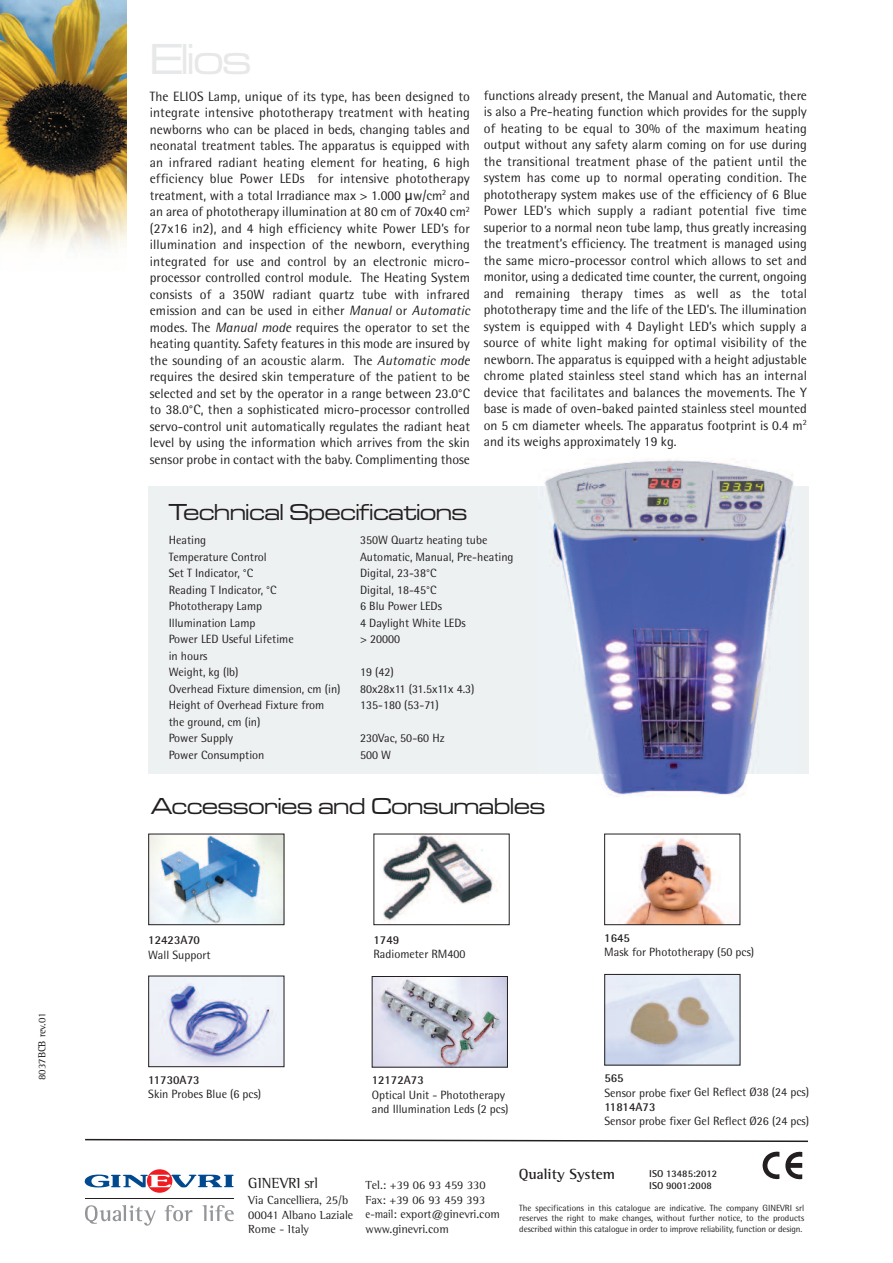
<style>
.page{position:relative;width:893px;height:1263px;background:#fff}
.page>*{position:absolute;margin:0;border:0;box-sizing:border-box;transform-origin:0 0}
.t1{font:45px "Microgramma D Medi Exte";letter-spacing:-.025em;color:#e7e8e9}
.t2{font:24px "Microgramma D Medi Exte";color:#231f20}
.t3{font:700 15px "Rotis Semi Serif";color:#231f20}
.t4{font:15px "Rotis Semi Serif";color:#231f20}
.t5{font:13.5px/16.5px "Rotis Semi Sans";color:#231f20;text-align:justify}
.t6{font:12px/16.5px "Rotis Semi Sans";color:#231f20}
.t7{font:12px/14.4px "Rotis Semi Serif";color:#231f20}
.t8{font:700 12px "Rotis Semi Sans";color:#231f20}
.t9{font:10.5px "Rotis Semi Serif";color:#231f20}
.t10{font:700 10.05px/12px "Rotis Semi Sans";color:#231f20}
.t11{font:9px/10.8px "Rotis Semi Sans";letter-spacing:-.01em;color:#231f20;text-align:justify}
.s1{font-family:"Lucida Grande"}
.s2{font-style:italic}
</style>
<div class="page">
<img style="left:625px;top:836px;width:100px;height:87px">
<div style="left:604px;top:834px;width:136px;height:91px;border:1px solid #231f20"></div>
<img style="left:0;top:0;width:126px;height:249px">
<div style="left:148px;top:486px;width:661px;height:288px;background:#edf1f2"></div>
<img style="left:150px;top:978px;width:132px;height:87px">
<div style="left:148px;top:976px;width:136px;height:91px;border:1px solid #231f20"></div>
<svg style="left:763px;top:1152px;width:16px;height:27px"></svg>
<svg style="left:785px;top:1152px;width:17px;height:27px"></svg>
<svg style="left:85px;top:1205px;width:71px;height:21px"></svg>
<svg style="left:165px;top:1205px;width:27px;height:16px"></svg>
<svg style="left:202px;top:1205px;width:32px;height:16px"></svg>
<svg style="left:147px;top:1169px;width:25px;height:24px"></svg>
<svg style="left:85px;top:1174px;width:149px;height:13px"></svg>
<hr style="left:85px;top:1198px;width:149px;height:1px;background:#231f20">
<img style="left:544px;top:459px;width:250px;height:338px">
<svg style="left:85px;top:1138px;width:723px;height:5px"></svg>
<img style="left:374px;top:978px;width:132px;height:87px">
<div style="left:372px;top:976px;width:136px;height:91px;border:1px solid #231f20"></div>
<img style="left:606px;top:976px;width:132px;height:87px">
<div style="left:604px;top:974px;width:136px;height:91px;border:1px solid #231f20"></div>
<img style="left:150px;top:836px;width:132px;height:87px">
<div style="left:148px;top:834px;width:136px;height:91px;border:1px solid #231f20"></div>
<img style="left:383px;top:836px;width:115px;height:87px">
<div style="left:373px;top:834px;width:137px;height:91px;border:1px solid #231f20"></div>
<p class="t9" style="left:39px;top:1080px;width:69px;rotate:-90deg">8037BCB rev.01</p>
<h1 class="t1" style="left:150px;top:32px;width:102px">Elios</h1>
<p class="t5" style="left:150px;top:89px;width:322px">The ELIOS Lamp, unique of its type, has been designed to integrate intensive phototherapy treatment with heating newborns who can be placed in beds, changing tables and neonatal treatment tables. The apparatus is equipped with an infrared radiant heating element for heating, 6 high efficiency blue Power LEDs for intensive phototherapy treatment, with a total Irradiance max &gt; 1.000 <span class="s1">μ</span>w/cm<sup>2</sup> and an area of phototherapy illumination at 80 cm of 70x40 cm<sup>2 </sup>(27x16 in2), and 4 high efficiency white Power LED’s for illumination and inspection of the newborn, everything integrated for use and control by an electronic micro&shy;processor controlled control module. The Heating System consists of a 350W radiant quartz tube with infrared emission and can be used in either <span class="s2">Manual</span> or <span class="s2">Automatic </span>modes. The <span class="s2">Manual mode</span> requires the operator to set the heating quantity. Safety features in this mode are insured by the sounding of an acoustic alarm. The <span class="s2">Automatic mode </span>requires the desired skin temperature of the patient to be selected and set by the operator in a range between 23.0°C to 38.0°C, then a sophisticated micro-processor controlled servo-control unit automatically regulates the radiant heat level by using the information which arrives from the skin sensor probe in contact with the baby. Complimenting those</p>
<p class="t5" style="left:484px;top:88px;width:325px">functions already present, the Manual and Automatic, there is also a Pre-heating function which provides for the supply of heating to be equal to 30% of the maximum heating output without any safety alarm coming on for use during the transitional treatment phase of the patient until the system has come up to normal operating condition. The phototherapy system makes use of the efficiency of 6 Blue Power LED’s which supply a radiant potential five time superior to a normal neon tube lamp, thus greatly increasing the treatment’s efficiency. The treatment is managed using the same micro-processor control which allows to set and monitor, using a dedicated time counter, the current, ongoing and remaining therapy times as well as the total phototherapy time and the life of the LED’s. The illumination system is equipped with 4 Daylight LED’s which supply a source of white light making for optimal visibility of the newborn. The apparatus is equipped with a height adjustable chrome plated stainless steel stand which has an internal device that facilitates and balances the movements. The Y base is made of oven-baked painted stainless steel mounted on 5 cm diameter wheels. The apparatus footprint is 0.4 m<sup>2 </sup>and its weighs approximately 19 kg.</p>
<h2 class="t2" style="left:169px;top:498px;width:300px">Technical Specifications</h2>
<p class="t6" style="left:169px;top:533px;width:39px">Heating</p>
<p class="t6" style="left:360px;top:533px;width:129px">350W Quartz heating tube</p>
<p class="t6" style="left:169px;top:550px;width:99px">Temperature Control</p>
<p class="t6" style="left:360px;top:550px;width:155px">Automatic, Manual, Pre-heating</p>
<p class="t6" style="left:169px;top:566px;width:86px">Set T Indicator, °C</p>
<p class="t6" style="left:360px;top:566px;width:78px">Digital, 23-38°C</p>
<p class="t6" style="left:169px;top:583px;width:109px">Reading T Indicator, °C</p>
<p class="t6" style="left:360px;top:583px;width:78px">Digital, 18-45°C</p>
<p class="t6" style="left:169px;top:599px;width:95px">Phototherapy Lamp</p>
<p class="t6" style="left:360px;top:599px;width:83px">6 Blu Power LEDs</p>
<p class="t6" style="left:169px;top:616px;width:88px">Illumination Lamp</p>
<p class="t6" style="left:360px;top:616px;width:107px">4 Daylight White LEDs</p>
<p class="t6" style="left:169px;top:632px;width:127px">Power LED Useful Lifetime</p>
<p class="t6" style="left:360px;top:632px;width:42px">&gt; 20000</p>
<p class="t6" style="left:169px;top:649px;width:71px">in hours<br>Weight, kg (lb)</p>
<p class="t6" style="left:360px;top:665px;width:35px">19 (42)</p>
<p class="t6" style="left:169px;top:682px;width:173px">Overhead Fixture dimension, cm (in)</p>
<p class="t6" style="left:360px;top:682px;width:116px">80x28x11 (31.5x11x 4.3)</p>
<p class="t6" style="left:169px;top:698px;width:157px">Height of Overhead Fixture from</p>
<p class="t6" style="left:360px;top:698px;width:80px">135-180 (53-71)</p>
<p class="t6" style="left:169px;top:715px;width:93px">the ground, cm (in)<br>Power Supply</p>
<p class="t6" style="left:360px;top:731px;width:86px">230Vac, 50-60 Hz</p>
<p class="t6" style="left:169px;top:748px;width:97px">Power Consumption</p>
<p class="t6" style="left:360px;top:748px;width:33px">500 W</p>
<h2 class="t2" style="left:151px;top:792px;width:395px">Accessories and Consumables</h2>
<p class="t8" style="left:148px;top:935px;width:53px">12423A70</p>
<p class="t6" style="left:148px;top:948px;width:64px">Wall Support</p>
<p class="t8" style="left:373px;top:935px;width:27px">1749</p>
<p class="t6" style="left:373px;top:947px;width:94px">Radiometer RM400</p>
<p class="t8" style="left:604px;top:933px;width:27px">1645</p>
<p class="t6" style="left:604px;top:945px;width:151px">Mask for Phototherapy (50 pcs)</p>
<p class="t8" style="left:148px;top:1075px;width:53px">11730A73</p>
<p class="t6" style="left:148px;top:1087px;width:114px">Skin Probes Blue (6 pcs)</p>
<p class="t8" style="left:372px;top:1076px;width:54px">12172A73</p>
<p class="t6" style="left:372px;top:1088px;width:138px;line-height:14.4px">Optical Unit - Phototherapy and Illumination Leds (2 pcs)</p>
<p class="t8" style="left:604px;top:1074px;width:21px">565</p>
<p class="t6" style="left:604px;top:1085px;width:206px">Sensor probe fixer Gel Reflect Ø38 (24 pcs)</p>
<p class="t8" style="left:604px;top:1103px;width:53px">11814A73</p>
<p class="t6" style="left:604px;top:1114px;width:206px">Sensor probe fixer Gel Reflect Ø26 (24 pcs)</p>
<p class="t3" style="left:519px;top:1168px;width:98px">Quality System</p>
<p class="t10" style="left:649px;top:1168px;width:69px">ISO 13485:2012<br>ISO 9001:2008</p>
<p class="t4" style="left:248px;top:1178px;width:71px">GINEVRI srl</p>
<p class="t7" style="left:248px;top:1194px;width:107px">Via Cancelliera, 25/b<br>00041 Albano Laziale<br>Rome - Italy</p>
<p class="t11" style="left:519px;top:1203px;width:286px">The specifications in this catalogue are indicative. The company GINEVRI srl reserves the right to make changes, without further notice, to the products described within this catalogue in order to improve reliability, function or design.</p>
<p class="t7" style="left:366px;top:1179px;width:136px">Tel.: +39 06 93 459 330<br>Fax: +39 06 93 459 393 e-mail: export@ginevri.com www.ginevri.com</p>
</div>
